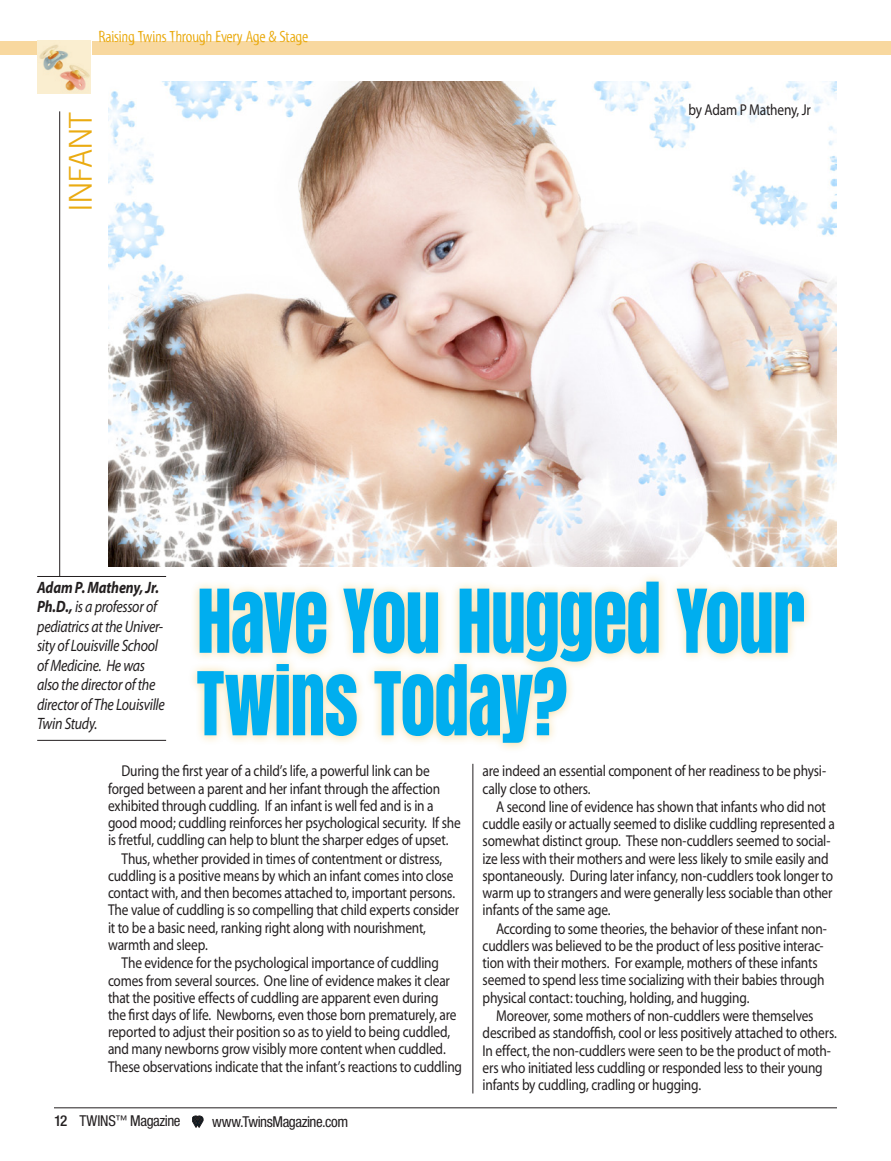
<style>
.page{position:relative;width:891px;height:1161px;background:#fff}
.page>*{position:absolute;margin:0;border:0;box-sizing:border-box;transform-origin:0 0}
.t1{font:82.5px/82.5px "Anton";letter-spacing:-.02em;color:#00aeef;scale:.85 1}
.t2{font:300 31.5px "Trade Gothic";color:#eaab11}
.t3{font:italic 16.5px/19.5px "Myriad";letter-spacing:-.02em;color:#231f20;scale:.85 1}
.t4{font:16.5px "Myriad Tilt";letter-spacing:-.02em;color:#eaab11}
.t5{font:15.75px/17.2px "Myriad";letter-spacing:-.015em;color:#231f20;scale:.85 1}
.t6{font:condensed 15px "Helvetica Neue";letter-spacing:-.03em;color:#231f20}
.s1{font-weight:700}
.s2{font-weight:500}
.s3{font-size:12px}
</style>
<div class="page">
<hr style="left:54px;top:1107px;width:783px;height:1px;background:#231f20">
<svg style="left:192px;top:1116px;width:11px;height:11px"></svg>
<div style="left:0;top:41px;width:891px;height:13px;background:#f8d89f"></div>
<svg style="left:37px;top:40px;width:54px;height:54px;background:#eedbbb"></svg>
<hr style="left:59px;top:111px;width:1px;height:466px;background:#231f20">
<img style="left:108px;top:81px;width:729px;height:486px">
<hr style="left:37px;top:576px;width:129px;height:1px;background:#231f20">
<hr style="left:37px;top:740px;width:129px;height:1px;background:#231f20">
<hr style="left:472px;top:764px;width:1px;height:330px;background:#231f20">
<div style="left:188px;top:572px;width:626px;height:181px;background:#eaab11;opacity:.41"></div>
<p class="t4" style="left:99px;top:28px;width:211px">Raising Twins Through Every Age &amp; Stage</p>
<h2 class="t2" style="left:62px;top:212px;width:98px;rotate:-90deg">INFANT</h2>
<p class="t5" style="left:689px;top:102px;width:146px">by Adam P Matheny, Jr</p>
<p class="t3" style="left:37px;top:578px;width:152px"><span class="s1">Adam P. Matheny, Jr.<br>Ph.D.,</span> is a professor of pediatrics at the Univer&shy;sity of Louisville School of Medicine. He was also the director of the director of The Louisville<br>Twin Study.</p>
<p class="t5" style="left:122px;top:763px;width:364px">During the first year of a child’s life, a powerful link can be</p>
<p class="t5" style="left:108px;top:780px;width:392px">forged between a parent and her infant through the affection</p>
<p class="t5" style="left:108px;top:798px;width:385px">exhibited through cuddling. If an infant is well fed and is in a</p>
<p class="t5" style="left:108px;top:815px;width:416px">good mood; cuddling reinforces her psychological security. If she</p>
<p class="t5" style="left:108px;top:832px;width:402px">is fretful, cuddling can help to blunt the sharper edges of upset.</p>
<p class="t5" style="left:122px;top:850px;width:379px">Thus, whether provided in times of contentment or distress,</p>
<p class="t5" style="left:108px;top:868px;width:408px">cuddling is a positive means by which an infant comes into close</p>
<p class="t5" style="left:108px;top:885px;width:410px">contact with, and then becomes attached to, important persons.</p>
<p class="t5" style="left:108px;top:902px;width:415px">The value of cuddling is so compelling that child experts consider</p>
<p class="t5" style="left:108px;top:919px;width:376px">it to be a basic need, ranking right along with nourishment,</p>
<p class="t5" style="left:108px;top:937px;width:119px">warmth and sleep.</p>
<p class="t5" style="left:122px;top:955px;width:375px">The evidence for the psychological importance of cuddling</p>
<p class="t5" style="left:108px;top:972px;width:404px">comes from several sources. One line of evidence makes it clear</p>
<p class="t5" style="left:108px;top:990px;width:390px">that the positive effects of cuddling are apparent even during</p>
<p class="t5" style="left:108px;top:1007px;width:412px">the first days of life. Newborns, even those born prematurely, are</p>
<p class="t5" style="left:108px;top:1024px;width:404px">reported to adjust their position so as to yield to being cuddled,</p>
<p class="t5" style="left:108px;top:1041px;width:399px">and many newborns grow visibly more content when cuddled.</p>
<p class="t5" style="left:108px;top:1059px;width:418px">These observations indicate that the infant’s reactions to cuddling</p>
<h1 class="t1" style="left:197px;top:577px;width:717px">HAVE YOU HUGGED YOUR<br>TWINS TODAY?</h1>
<p class="t5" style="left:483px;top:763px;width:406px">are indeed an essential component of her readiness to be physi&shy;cally close to others.</p>
<p class="t5" style="left:483px;top:799px;width:416px;text-indent:13px">A second line of evidence has shown that infants who did not cuddle easily or actually seemed to dislike cuddling represented a somewhat distinct group. These non-cuddlers seemed to social&shy;ize less with their mothers and were less likely to smile easily and spontaneously. During later infancy, non-cuddlers took longer to warm up to strangers and were generally less sociable than other infants of the same age.</p>
<p class="t5" style="left:483px;top:921px;width:407px;text-indent:13px">According to some theories, the behavior of these infant non&shy;cuddlers was believed to be the product of less positive interac&shy;tion with their mothers. For example, mothers of these infants seemed to spend less time socializing with their babies through physical contact: touching, holding, and hugging.</p>
<p class="t5" style="left:483px;top:1008px;width:418px;text-indent:13px">Moreover, some mothers of non-cuddlers were themselves described as standoffish, cool or less positively attached to others.<br>In effect, the non-cuddlers were seen to be the product of moth&shy;ers who initiated less cuddling or responded less to their young infants by cuddling, cradling or hugging.</p>
<p class="t6" style="left:54px;top:1112px;width:128px"><span class="s2">12</span> TWINS<span class="s3">™</span> Magazine</p>
<p class="t6" style="left:212px;top:1113px;width:138px">www.TwinsMagazine.com</p>
</div>
